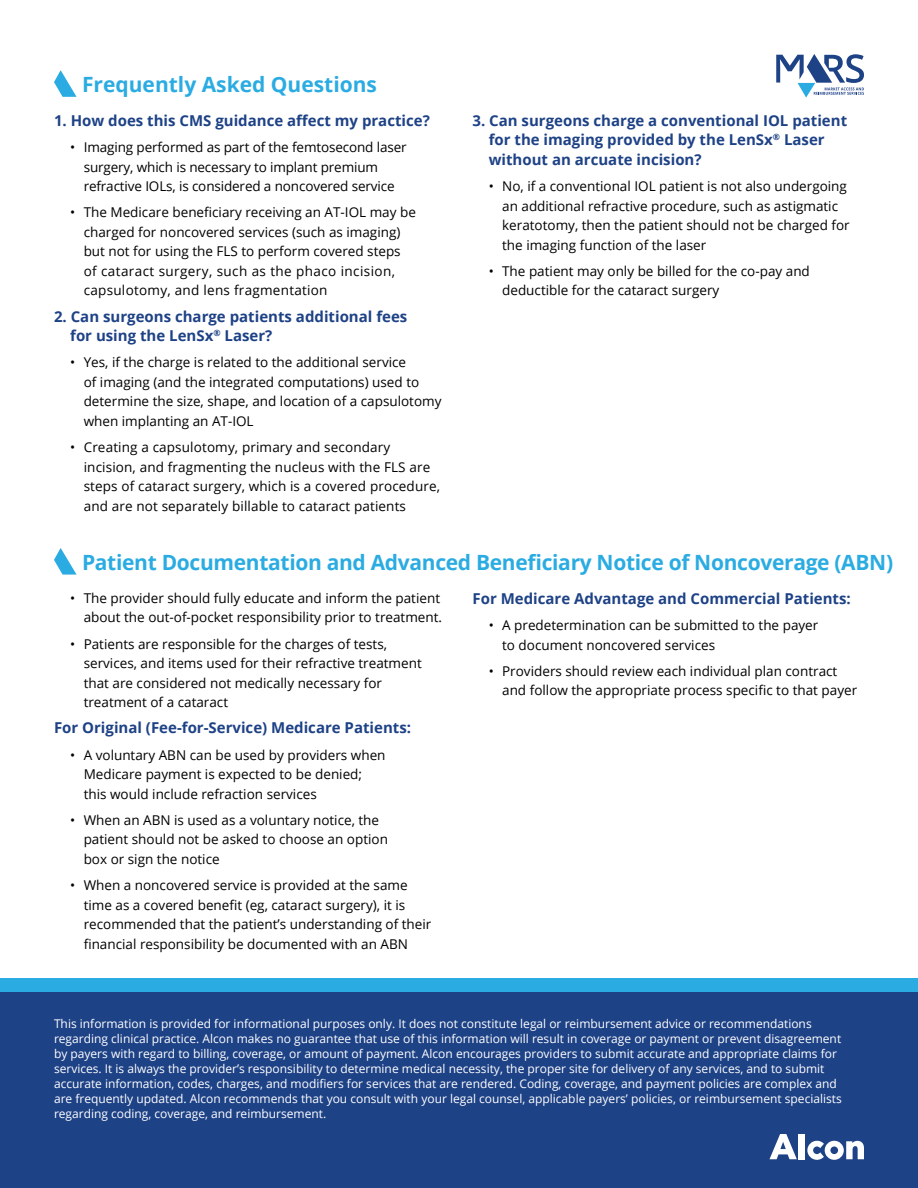
<style>
.page{position:relative;width:918px;height:1188px;background:#fff}
.page>*{position:absolute;margin:0;border:0;box-sizing:border-box;transform-origin:0 0}
.t1{font:700 21px "Open Sans";letter-spacing:-.015em;color:#2aace2}
.t2{font:700 15px/19.5px "Open Sans";color:#1e4286}
.t3{font:13.5px/19.5px "Open Sans";color:#000}
.t4{font:12px/15px "Open Sans";color:#fff}
</style>
<div class="page">
<div style="left:0;top:978px;width:918px;height:210px;background:#1e4286"></div>
<svg style="left:807px;top:1141px;width:57px;height:19px"></svg>
<svg style="left:770px;top:1134px;width:27px;height:25px"></svg>
<div style="left:799px;top:1134px;width:6px;height:25px;background:#fff"></div>
<div style="left:0;top:978px;width:918px;height:14px;background:#2aace2"></div>
<svg style="left:54px;top:70px;width:23px;height:27px"></svg>
<svg style="left:54px;top:548px;width:23px;height:27px"></svg>
<svg style="left:776px;top:54px;width:88px;height:44px"></svg>
<h1 class="t1" style="left:82px;top:69px;width:296px">Frequently Asked Questions</h1>
<p class="t2" style="left:54px;top:110px;width:377px">1. How does this CMS guidance affect my practice?</p>
<p class="t3" style="left:84px;top:137px;width:324px;text-indent:-14px">• Imaging performed as part of the femtosecond laser surgery, which is necessary to implant premium refractive IOLs, is considered a noncovered service</p>
<p class="t3" style="left:84px;top:202px;width:334px;text-indent:-14px">• The Medicare beneficiary receiving an AT-IOL may be charged for noncovered services (such as imaging) but not for using the FLS to perform covered steps of cataract surgery, such as the phaco incision, capsulotomy, and lens fragmentation</p>
<p class="t2" style="left:70px;top:306px;width:339px;text-indent:-16px">2. Can surgeons charge patients additional fees for using the LenSx<sup>®</sup> Laser?</p>
<p class="t3" style="left:84px;top:352px;width:359px;text-indent:-14px">• Yes, if the charge is related to the additional service<br>of imaging (and the integrated computations) used to determine the size, shape, and location of a capsulotomy when implanting an AT-IOL</p>
<p class="t3" style="left:84px;top:437px;width:358px;text-indent:-14px">• Creating a capsulotomy, primary and secondary incision, and fragmenting the nucleus with the FLS are steps of cataract surgery, which is a covered procedure, and are not separately billable to cataract patients</p>
<p class="t2" style="left:489px;top:110px;width:360px;text-indent:-16px">3. Can surgeons charge a conventional IOL patient for the imaging provided by the LenSx<sup>®</sup> Laser without an arcuate incision?</p>
<p class="t3" style="left:502px;top:176px;width:349px;text-indent:-14px">• No, if a conventional IOL patient is not also undergoing an additional refractive procedure, such as astigmatic keratotomy, then the patient should not be charged for the imaging function of the laser</p>
<p class="t3" style="left:502px;top:261px;width:309px;text-indent:-14px">• The patient may only be billed for the co-pay and deductible for the cataract surgery</p>
<h1 class="t1" style="left:82px;top:547px;width:813px">Patient Documentation and Advanced Beneficiary Notice of Noncoverage (ABN)</h1>
<p class="t3" style="left:70px;top:588px;width:373px;text-align:right">• The provider should fully educate and inform the patient about the out-of-pocket responsibility prior to treatment.</p>
<p class="t3" style="left:84px;top:634px;width:340px;text-indent:-14px">• Patients are responsible for the charges of tests, services, and items used for their refractive treatment that are considered not medically necessary for treatment of a cataract</p>
<p class="t2" style="left:54px;top:718px;width:359px">For Original (Fee-for-Service) Medicare Patients:</p>
<p class="t3" style="left:84px;top:745px;width:303px;text-indent:-14px">• A voluntary ABN can be used by providers when<br>Medicare payment is expected to be denied; this would include refraction services</p>
<p class="t3" style="left:84px;top:810px;width:306px;text-indent:-14px">• When an ABN is used as a voluntary notice, the patient should not be asked to choose an option box or sign the notice</p>
<p class="t3" style="left:84px;top:875px;width:349px;text-indent:-14px">• When a noncovered service is provided at the same time as a covered benefit (eg, cataract surgery), it is recommended that the patient’s understanding of their financial responsibility be documented with an ABN</p>
<p class="t2" style="left:472px;top:588px;width:380px">For Medicare Advantage and Commercial Patients:</p>
<p class="t3" style="left:502px;top:615px;width:318px;text-indent:-14px">• A predetermination can be submitted to the payer to document noncovered services</p>
<p class="t3" style="left:502px;top:661px;width:357px;text-indent:-14px">• Providers should review each individual plan contract and follow the appropriate process specific to that payer</p>
<p class="t4" style="left:54px;top:1016px;width:789px">This information is provided for informational purposes only. It does not constitute legal or reimbursement advice or recommendations regarding clinical practice. Alcon makes no guarantee that use of this information will result in coverage or payment or prevent disagreement by payers with regard to billing, coverage, or amount of payment. Alcon encourages providers to submit accurate and appropriate claims for services. It is always the provider’s responsibility to determine medical necessity, the proper site for delivery of any services, and to submit accurate information, codes, charges, and modifiers for services that are rendered. Coding, coverage, and payment policies are complex and are frequently updated. Alcon recommends that you consult with your legal counsel, applicable payers’ policies, or reimbursement specialists regarding coding, coverage, and reimbursement.</p>
</div>
